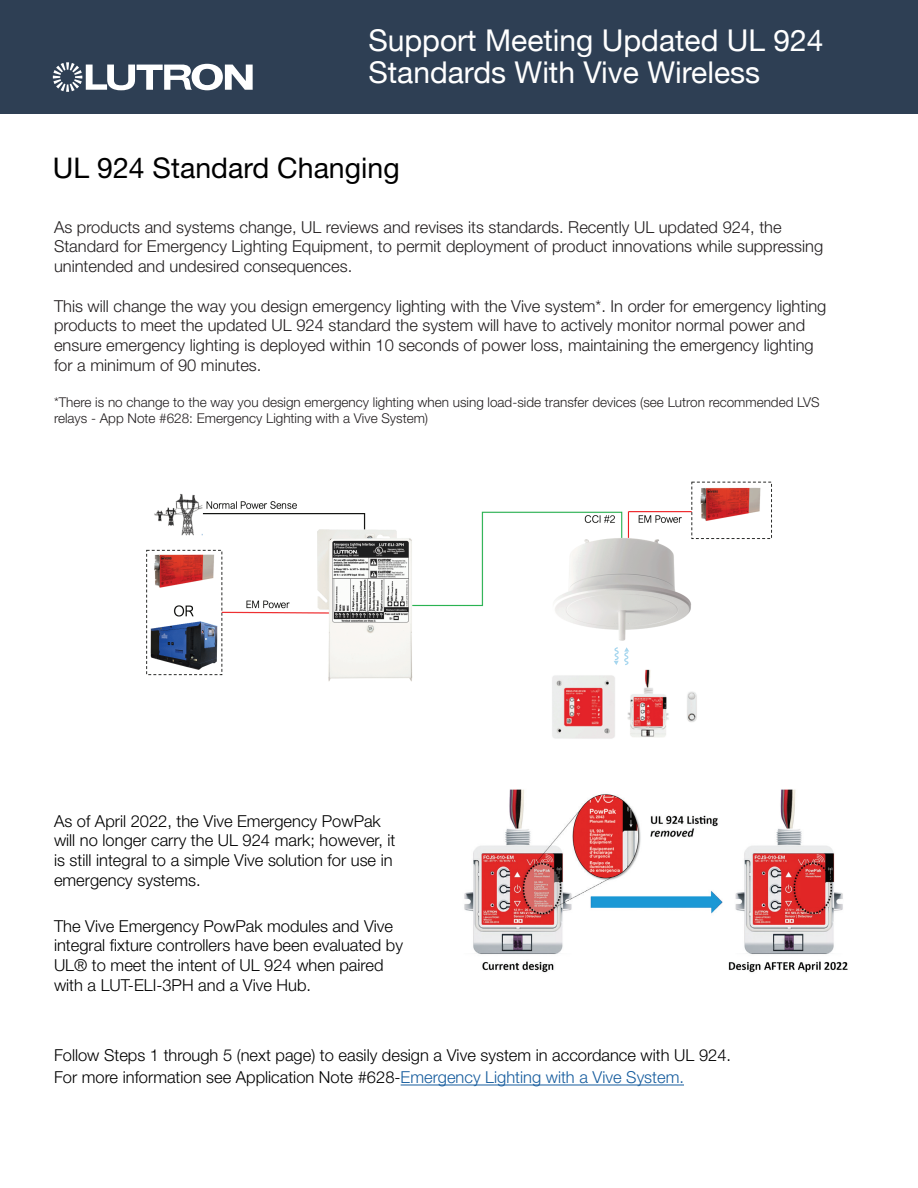
<style>
.page{position:relative;width:918px;height:1188px;background:#fff}
.page>*{position:absolute;margin:0;border:0;box-sizing:border-box;transform-origin:0 0}
.t1{font:30px/31.5px "Helvetica Neue";color:#fff}
.t2{font:28.5px "Helvetica Neue LT Std";color:#000}
.t3{font:300 16.5px/19.8px "Helvetica Neue LT Std";color:#231f20}
.t4{font:300 16.5px/19.8px "Helvetica Neue LT Std";color:#000}
.t5{font:300 13.5px/16.2px "Helvetica Neue LT Std";color:#231f20}
.s1{color:#175d9e}
</style>
<div class="page">
<div style="left:0;top:0;width:918px;height:114px;background:#2e3f54"></div>
<svg style="left:53px;top:62px;width:200px;height:30px"></svg>
<hr style="left:401px;top:1085px;width:283px;height:1px;background:#175d9e">
<img style="left:464px;top:789px;width:384px;height:184px">
<img style="left:146px;top:481px;width:626px;height:258px">
<div style="left:609px;top:646px;width:24px;height:21px;background:#fff"></div>
<svg style="left:614px;top:647px;width:15px;height:18px"></svg>
<h1 class="t1" style="left:368px;top:26px;width:457px">Support Meeting Updated UL 924<br>Standards With Vive Wireless</h1>
<h2 class="t2" style="left:53px;top:151px;width:348px">UL 924 Standard Changing</h2>
<p class="t3" style="left:54px;top:217px;width:771px">As products and systems change, UL reviews and revises its standards. Recently UL updated 924, the<br>Standard for Emergency Lighting Equipment, to permit deployment of product innovations while suppressing unintended and undesired consequences.</p>
<p class="t3" style="left:54px;top:295px;width:774px">This will change the way you design emergency lighting with the Vive system*. In order for emergency lighting products to meet the updated UL 924 standard the system will have to actively monitor normal power and ensure emergency lighting is deployed within 10 seconds of power loss, maintaining the emergency lighting for a minimum of 90 minutes.</p>
<p class="t5" style="left:54px;top:393px;width:767px">*There is no change to the way you design emergency lighting when using load-side transfer devices (see Lutron recommended LVS relays - App Note #628: Emergency Lighting with a Vive System)</p>
<p class="t4" style="left:54px;top:810px;width:343px">As of April 2022, the Vive Emergency PowPak will no longer carry the UL 924 mark; however, it is still integral to a simple Vive solution for use in emergency systems.</p>
<p class="t4" style="left:54px;top:915px;width:351px">The Vive Emergency PowPak modules and Vive integral fixture controllers have been evaluated by UL® to meet the intent of UL 924 when paired with a LUT-ELI-3PH and a Vive Hub.</p>
<p class="t4" style="left:54px;top:1043px;width:679px;line-height:22.6px">Follow Steps 1 through 5 (next page) to easily design a Vive system in accordance with UL 924.<br>For more information see Application Note #628-<span class="s1">Emergency Lighting with a Vive System.</span></p>
</div>
